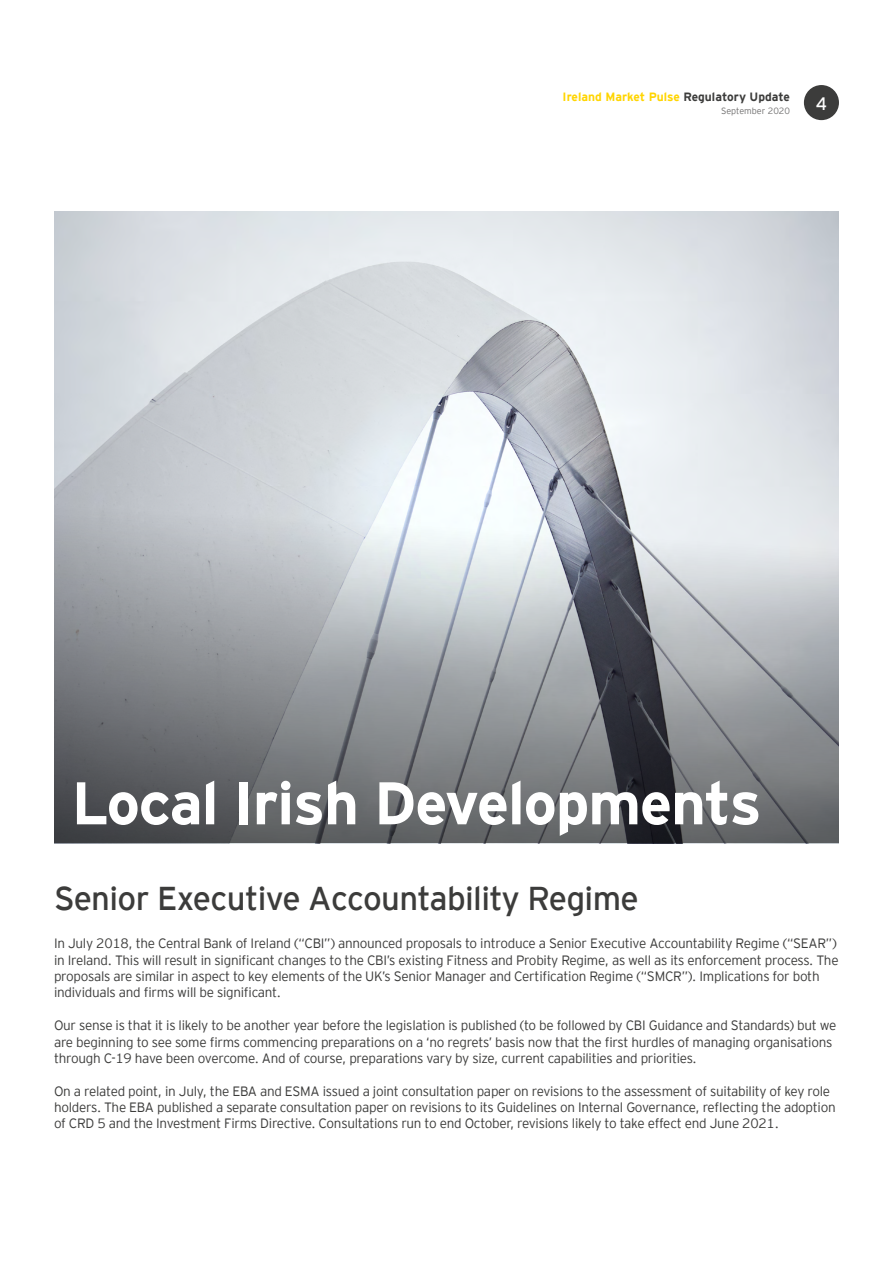
<style>
.page{position:relative;width:893px;height:1263px;background:#fff}
.page>*{position:absolute;margin:0;border:0;box-sizing:border-box;transform-origin:0 0}
.t1{font:700 60px "EY Interstate";letter-spacing:-.02em;color:#fff}
.t2{font:33px "EY Interstate";letter-spacing:-.02em;color:#3c3c3b}
.t3{font:18px "EY Interstate";color:#fff}
.t4{font:300 13.5px/16.2px "EY Interstate";letter-spacing:-.02em;color:#3c3c3b}
.t5{font:700 12px "EY Interstate";color:#ffd500}
.t6{font:300 9px "EY Interstate";color:#706f6f}
.s1{color:#3c3c3b}
</style>
<div class="page">
<svg style="left:54px;top:212px;width:785px;height:631px;background:#b2b6ba"></svg>
<div style="left:804px;top:85px;width:35px;height:35px;background:#3c3c3b;border-radius:50%"></div>
<p class="t5" style="left:563px;top:88px;width:229px">Ireland Market Pulse <span class="s1">Regulatory Update</span></p>
<p class="t6" style="left:721px;top:104px;width:70px">September 2020</p>
<h3 class="t3" style="left:816px;top:91px;width:13px">4</h3>
<h1 class="t1" style="left:72px;top:760px;width:692px">Local Irish Developments</h1>
<h2 class="t2" style="left:54px;top:875px;width:586px">Senior Executive Accountability Regime</h2>
<p class="t4" style="left:54px;top:935px;width:786px">In July 2018, the Central Bank of Ireland (“CBI”) announced proposals to introduce a Senior Executive Accountability Regime (“SEAR”) in Ireland. This will result in significant changes to the CBI’s existing Fitness and Probity Regime, as well as its enforcement process. The proposals are similar in aspect to key elements of the UK’s Senior Manager and Certification Regime (“SMCR”). Implications for both individuals and firms will be significant.</p>
<p class="t4" style="left:54px;top:1016px;width:784px">Our sense is that it is likely to be another year before the legislation is published (to be followed by CBI Guidance and Standards) but we are beginning to see some firms commencing preparations on a ‘no regrets’ basis now that the first hurdles of managing organisations through C-19 have been overcome. And of course, preparations vary by size, current capabilities and priorities.</p>
<p class="t4" style="left:54px;top:1082px;width:783px">On a related point, in July, the EBA and ESMA issued a joint consultation paper on revisions to the assessment of suitability of key role holders. The EBA published a separate consultation paper on revisions to its Guidelines on Internal Governance, reflecting the adoption of CRD 5 and the Investment Firms Directive. Consultations run to end October, revisions likely to take effect end June 2021.</p>
</div>
